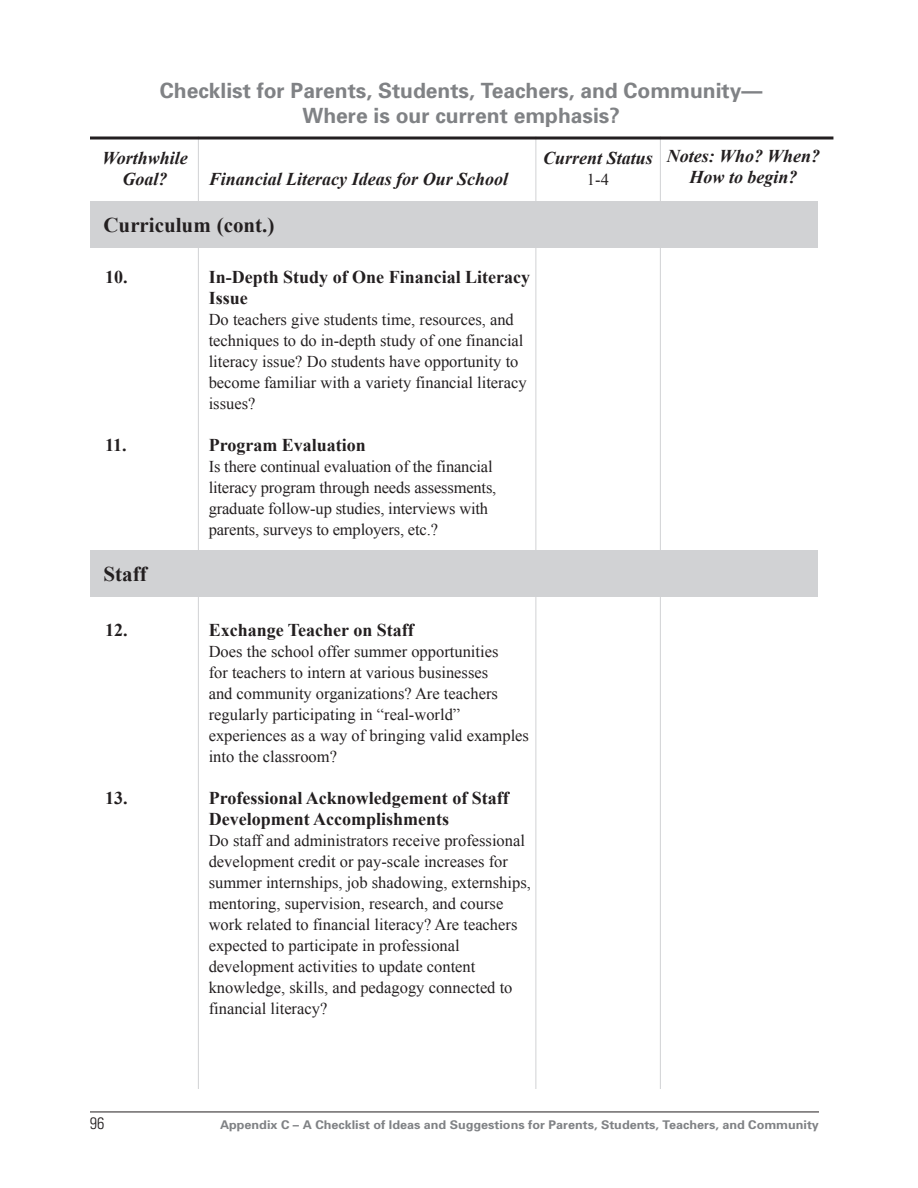
<style>
.page{position:relative;width:918px;height:1188px;background:#fff}
.page>*{position:absolute;margin:0;border:0;box-sizing:border-box;transform-origin:0 0}
.t1{font:700 21px/25.2px "Univers";color:#808285;text-align:center}
.t2{font:700 21px "Times New Roman";color:#231f20}
.t3{font:700 18px/21px "Times New Roman";color:#231f20}
.t4{font:italic 700 18px/21px "Times New Roman";color:#231f20;text-align:center}
.t5{font:16.5px/21px "Times New Roman";color:#231f20}
.t6{font:300 condensed 16.5px "Univers";color:#231f20}
.t7{font:700 12px "Univers";color:#808285;scale:1.05 1}
</style>
<div class="page">
<hr style="left:90px;top:1112px;width:729px;height:1px;background:#231f20">
<hr style="left:198px;top:137px;width:1px;height:952px;background:#d1d2d4">
<hr style="left:536px;top:137px;width:1px;height:952px;background:#d1d2d4">
<hr style="left:660px;top:137px;width:1px;height:952px;background:#d1d2d4">
<div style="left:90px;top:201px;width:728px;height:47px;background:#d1d2d4"></div>
<svg style="left:90px;top:136px;width:743px;height:4px;background:#595657"></svg>
<div style="left:90px;top:551px;width:728px;height:46px;background:#d1d2d4"></div>
<p class="t1" style="left:160px;top:77px;width:604px">Checklist for Parents, Students, Teachers, and Community—<br>Where is our current emphasis?</p>
<p class="t4" style="left:102px;top:147px;width:87px">Worthwhile<br>Goal?</p>
<p class="t4" style="left:209px;top:168px;width:301px">Financial Literacy Ideas for Our School</p>
<p class="t2" style="left:104px;top:211px;width:173px">Curriculum (cont.)</p>
<p class="t3" style="left:105px;top:266px;width:24px">10.</p>
<p class="t3" style="left:105px;top:434px;width:23px">11.</p>
<p class="t2" style="left:104px;top:559px;width:45px">Staff</p>
<p class="t3" style="left:209px;top:266px;width:323px">In-Depth Study of One Financial Literacy<br>Issue</p>
<p class="t5" style="left:209px;top:309px;width:320px">Do teachers give students time, resources, and techniques to do in-depth study of one financial literacy issue? Do students have opportunity to become familiar with a variety financial literacy issues?</p>
<p class="t3" style="left:209px;top:434px;width:159px">Program Evaluation</p>
<p class="t5" style="left:209px;top:456px;width:289px">Is there continual evaluation of the financial literacy program through needs assessments, graduate follow-up studies, interviews with parents, surveys to employers, etc.?</p>
<p class="t4" style="left:543px;top:147px;width:111px">Current Status</p>
<p class="t5" style="left:587px;top:168px;width:23px">1-4</p>
<p class="t4" style="left:667px;top:145px;width:155px">Notes: Who? When?<br>How to begin?</p>
<p class="t3" style="left:105px;top:619px;width:24px">12.</p>
<p class="t3" style="left:105px;top:787px;width:24px">13.</p>
<p class="t3" style="left:209px;top:619px;width:207px">Exchange Teacher on Staff</p>
<p class="t5" style="left:209px;top:641px;width:322px">Does the school offer summer opportunities<br>for teachers to intern at various businesses<br>and community organizations? Are teachers regularly participating in “real-world” experiences as a way of bringing valid examples into the classroom?</p>
<p class="t3" style="left:209px;top:787px;width:302px">Professional Acknowledgement of Staff<br>Development Accomplishments</p>
<p class="t5" style="left:209px;top:830px;width:324px">Do staff and administrators receive professional development credit or pay-scale increases for summer internships, job shadowing, externships, mentoring, supervision, research, and course work related to financial literacy? Are teachers expected to participate in professional development activities to update content knowledge, skills, and pedagogy connected to financial literacy?</p>
<p class="t6" style="left:90px;top:1113px;width:16px">96</p>
<p class="t7" style="left:220px;top:1117px;width:572px">Appendix C – A Checklist of Ideas and Suggestions for Parents, Students, Teachers, and Community</p>
</div>
